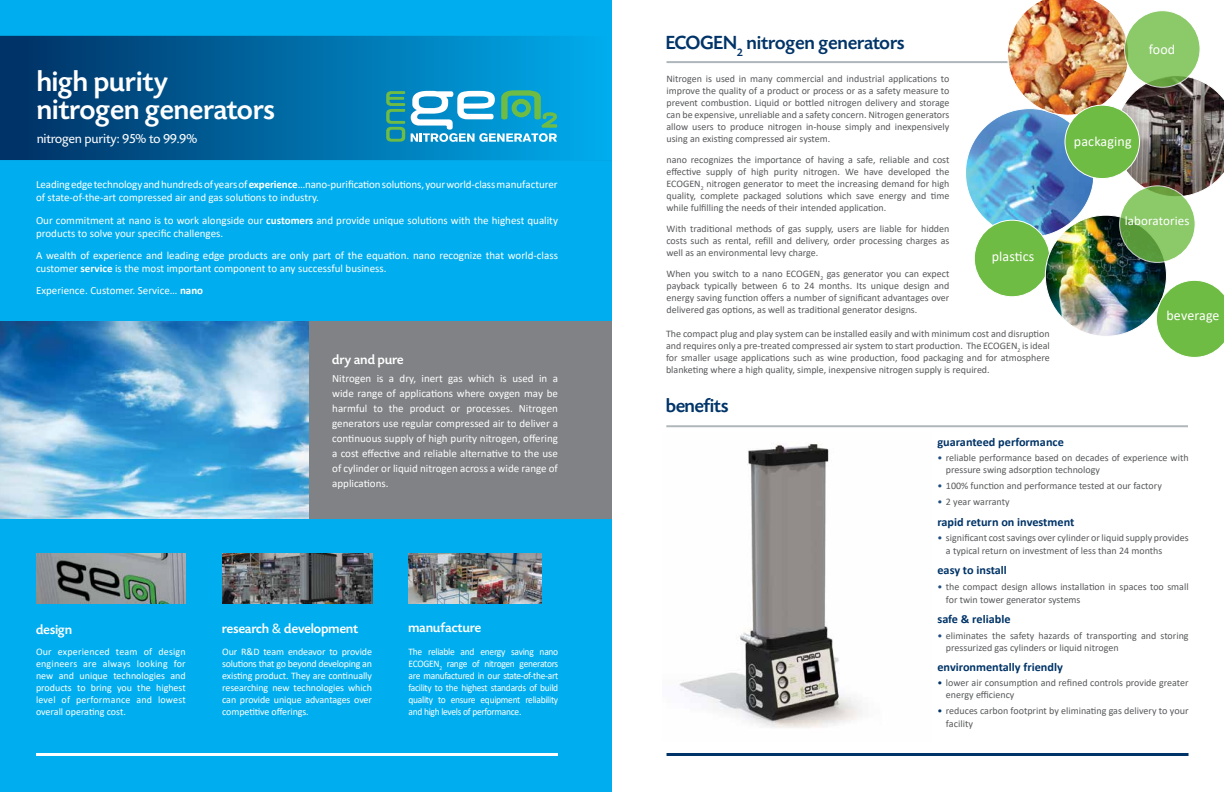
<style>
.page{position:relative;width:1224px;height:792px;background:#fff}
.page>*{position:absolute;margin:0;border:0;box-sizing:border-box;transform-origin:0 0}
.t1{font:500 30px/28px "Today SHOP";letter-spacing:.02em;color:#fff}
.t2{font:500 20px "Today SHOP";letter-spacing:.01em;color:#003468}
.t3{font:500 14px "Today SHOP";letter-spacing:.02em;color:#fff}
.t4{font:14px "Calibri";letter-spacing:.01em;color:#fff}
.t5{font:14px "Today SHOP";letter-spacing:.02em;color:#fff}
.t6{font:13px "Calibri";letter-spacing:.01em;color:#fff}
.t7{font:700 12px "Calibri";color:#003468}
.t8{font:11px/15px "Calibri";color:#fff}
.t9{font:10px/12px "Calibri";color:#58595b}
.t10{font:10px/12px "Calibri";letter-spacing:-.01em;color:#fff;text-align:justify}
.t11{font:10px/12px "Calibri";letter-spacing:-.01em;color:#fff;text-align:justify;scale:.95 1}
.s1{font-weight:700}
.s2{font-family:"Calibri";font-weight:400}
.s3{color:#204e7e}
.s4{color:#003468}
</style>
<div class="page">
<div style="left:0;top:0;width:612px;height:792px;background:#00aeef"></div>
<div style="left:300px;top:321px;width:312px;height:198px;background:#808285"></div>
<img style="left:0;top:321px;width:309px;height:198px">
<hr style="left:36px;top:753px;width:522px;height:3px;background:#fff">
<img style="left:36px;top:553px;width:150px;height:50px">
<img style="left:222px;top:553px;width:150px;height:50px">
<img style="left:409px;top:553px;width:133px;height:50px">
<div style="left:0;top:36px;width:27px;height:124px;background:#003468"></div>
<div style="left:27px;top:36px;width:585px;height:124px;background:linear-gradient(to right,#003569,#00adee)"></div>
<svg style="left:386px;top:91px;width:19px;height:51px"></svg>
<svg style="left:411px;top:90px;width:146px;height:52px"></svg>
<hr style="left:666px;top:425px;width:522px;height:2px;background:#b0b7bb">
<img style="left:679px;top:444px;width:183px;height:284px">
<hr style="left:666px;top:61px;width:430px;height:2px;background:#b0b7bb">
<img style="left:967px;top:113px;width:123px;height:123px">
<img style="left:1007px;top:0;width:217px;height:197px">
<div style="left:974px;top:220px;width:76px;height:77px;background:#6fbc44;border-radius:50%"></div>
<svg style="left:1125px;top:11px;width:75px;height:76px;background:#8ac668"></svg>
<div style="left:1124px;top:10px;width:77px;height:78px;border:1px solid #fff;border-radius:50%"></div>
<img style="left:1045px;top:215px;width:121px;height:121px;border-radius:61px">
<svg style="left:1120px;top:186px;width:75px;height:76px;background:#7fbc5d"></svg>
<div style="left:1119px;top:185px;width:77px;height:78px;border:1px solid #fff;border-radius:50%"></div>
<svg style="left:1156px;top:280px;width:68px;height:78px"></svg>
<div style="left:1065px;top:105px;width:75px;height:74px;background:#6fbc44;border-radius:50%"></div>
<div style="left:1065px;top:105px;width:75px;height:74px;border:1px solid #fff;border-radius:50%"></div>
<hr style="left:667px;top:753px;width:522px;height:3px;background:#003468">
<h1 class="t1" style="left:37px;top:68px;width:239px">high purity nitrogen generators</h1>
<h3 class="t5" style="left:37px;top:131px;width:162px">nitrogen purity: 95% to 99.9%</h3>
<p class="t8" style="left:36px;top:178px;width:523px;line-height:13.2px">Leading edge technology and hundreds of years of <span class="s1">experience</span>…nano-purification solutions, your world-class manufacturer of state-of-the-art compressed air and gas solutions to industry.</p>
<p class="t8" style="left:36px;top:213px;width:523px;line-height:13.2px">Our commitment at nano is to work alongside our <span class="s1">customers</span> and provide unique solutions with the highest quality products to solve your specific challenges.</p>
<p class="t8" style="left:36px;top:249px;width:523px;line-height:13.2px">A wealth of experience and leading edge products are only part of the equation. nano recognize that world-class customer <span class="s1">service</span> is the most important component to any successful business.</p>
<p class="t8" style="left:36px;top:283px;width:169px">Experience. Customer. Service… <span class="s1">nano</span></p>
<h3 class="t3" style="left:332px;top:352px;width:73px">dry and pure</h3>
<p class="t8" style="left:332px;top:370px;width:227px;text-align:justify">Nitrogen is a dry, inert gas which is used in a wide range of applications where oxygen may be harmful to the product or processes. Nitrogen generators use regular compressed air to deliver a continuous supply of high purity nitrogen, offering a cost effective and reliable alternative to the use of cylinder or liquid nitrogen across a wide range of applications.</p>
<h3 class="t3" style="left:222px;top:621px;width:137px">research <span class="s2">&amp;</span> development</h3>
<h3 class="t3" style="left:36px;top:622px;width:37px">design</h3>
<p class="t10" style="left:36px;top:645px;width:151px">Our experienced team of design engineers are always looking for new and unique technologies and products to bring you the highest level of performance and lowest overall operating cost.</p>
<p class="t10" style="left:222px;top:645px;width:151px">Our R&amp;D team endeavor to provide solutions that go beyond developing an existing product. They are continually researching new technologies which can provide unique advantages over competitive offerings.</p>
<h3 class="t3" style="left:409px;top:621px;width:74px">manufacture</h3>
<p class="t11" style="left:409px;top:645px;width:159px">The reliable and energy saving nano ECOGEN<sub>2</sub> range of nitrogen generators are manufactured in our state-of-the-art facility to the highest standards of build quality to ensure equipment reliability and high levels of performance.</p>
<h2 class="t2" style="left:666px;top:32px;width:240px">ECOGEN<sub>2</sub> nitrogen generators</h2>
<h3 class="t4" style="left:1148px;top:36px;width:28px">food</h3>
<h3 class="t4" style="left:1149px;top:40px;width:28px">food</h3>
<p class="t9" style="left:666px;top:72px;width:284px;text-align:justify">Nitrogen is used in many commercial and industrial applications to improve the quality of a product or process or as a safety measure to prevent combustion. Liquid or bottled nitrogen delivery and storage can be expensive, unreliable and a safety concern. Nitrogen generators allow users to produce nitrogen in-house simply and inexpensively using an existing compressed air system.</p>
<p class="t9" style="left:666px;top:153px;width:284px;text-align:justify">nano recognizes the importance of having a safe, reliable and cost effective supply of high purity nitrogen. We have developed the ECOGEN<sub>2</sub> nitrogen generator to meet the increasing demand for high quality, complete packaged solutions which save energy and time while fulfilling the needs of their intended application.</p>
<p class="t9" style="left:667px;top:222px;width:284px;text-align:justify">With traditional methods of gas supply, users are liable for hidden costs such as rental, refill and delivery, order processing charges as well as an environmental levy charge.</p>
<p class="t9" style="left:666px;top:267px;width:284px;text-align:justify">When you switch to a nano ECOGEN<sub>2</sub> gas generator you can expect payback typically between 6 to 24 months. Its unique design and energy saving function offers a number of significant advantages over delivered gas options, as well as traditional generator designs.</p>
<h3 class="t4" style="left:992px;top:247px;width:44px">plastics</h3>
<p class="t9" style="left:666px;top:327px;width:385px;text-align:justify">The compact plug and play system can be installed easily and with minimum cost and disruption and requires only a pre-treated compressed air system to start production. The ECOGEN<sub>2</sub> is ideal for smaller usage applications such as wine production, food packaging and for atmosphere blanketing where a high quality, simple, inexpensive nitrogen supply is required.</p>
<h2 class="t2" style="left:666px;top:395px;width:64px">benefits</h2>
<h3 class="t4" style="left:1074px;top:131px;width:59px">packaging</h3>
<h3 class="t6" style="left:1125px;top:211px;width:66px">laboratories</h3>
<h3 class="t4" style="left:1167px;top:305px;width:55px">beverage</h3>
<p class="t7" style="left:937px;top:433px;width:128px">guaranteed performance</p>
<p class="t9" style="left:946px;top:452px;width:244px;text-indent:-8px"><span class="s3">•</span> reliable performance based on decades of experience with pressure swing adsorption technology</p>
<p class="t9" style="left:937px;top:479px;width:226px"><span class="s3">•</span> 100% function and performance tested at our factory</p>
<p class="t9" style="left:937px;top:496px;width:74px"><span class="s3">•</span> 2 year warranty</p>
<p class="t7" style="left:937px;top:513px;width:138px">rapid return on investment</p>
<p class="t9" style="left:946px;top:531px;width:244px;line-height:13px;text-indent:-8px"><span class="s3">•</span> significant cost savings over cylinder or liquid supply provides a typical return on investment of less than 24 months</p>
<p class="t7" style="left:937px;top:562px;width:71px">easy to install</p>
<p class="t9" style="left:946px;top:580px;width:244px;line-height:13px;text-indent:-8px"><span class="s3">•</span> the compact design allows installation in spaces too small for twin tower generator systems</p>
<p class="t7" style="left:937px;top:611px;width:75px">safe &amp; reliable</p>
<p class="t9" style="left:946px;top:629px;width:244px;text-indent:-8px"><span class="s3">•</span> eliminates the safety hazards of transporting and storing pressurized gas cylinders or liquid nitrogen</p>
<p class="t7" style="left:937px;top:658px;width:127px">environmentally friendly</p>
<p class="t9" style="left:946px;top:677px;width:244px;text-indent:-8px"><span class="s4">•</span> lower air consumption and refined controls provide greater energy efficiency</p>
<p class="t9" style="left:946px;top:704px;width:244px;line-height:12.7px;text-indent:-9px"><span class="s4">•</span> reduces carbon footprint by eliminating gas delivery to your facility</p>
</div>
